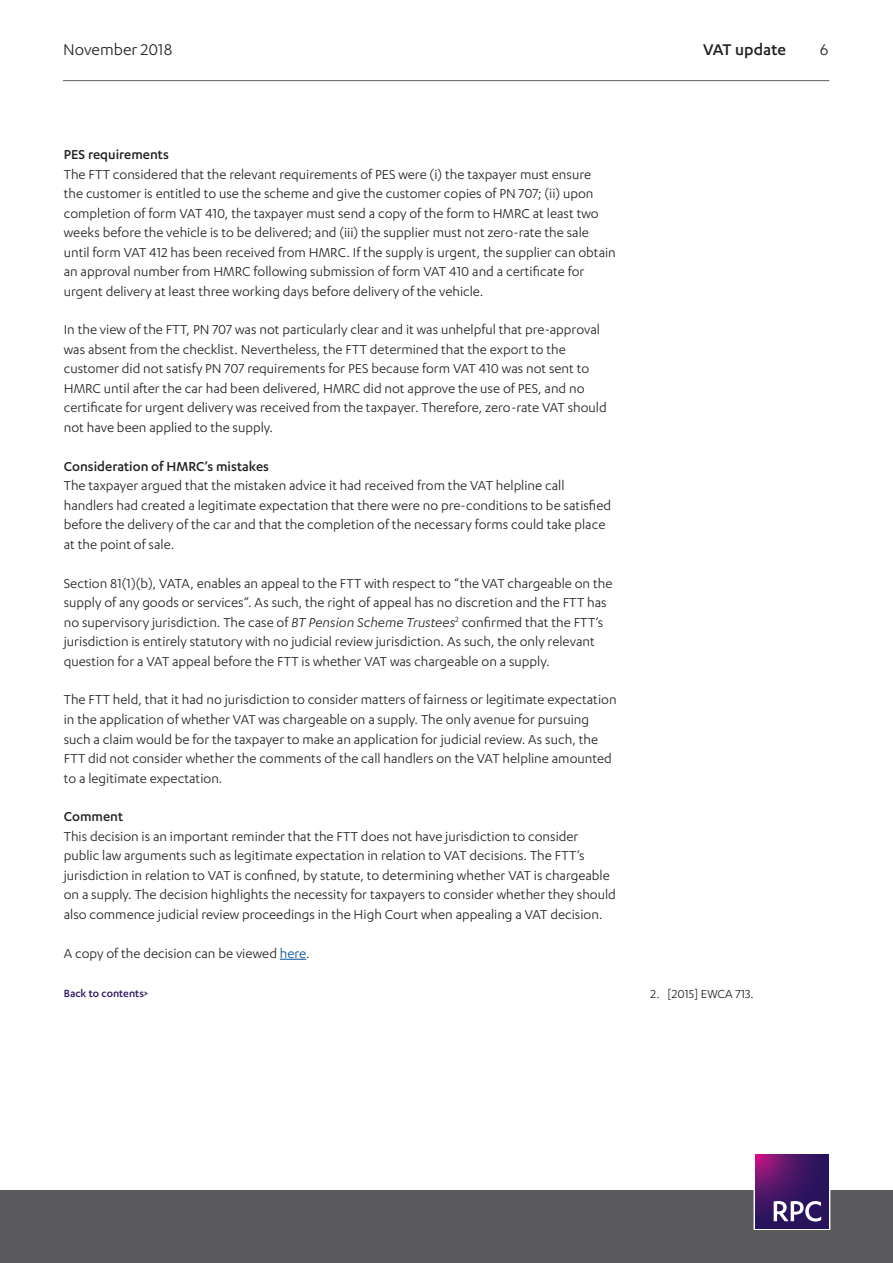
<style>
.page{position:relative;width:893px;height:1263px;background:#fff}
.page>*{position:absolute;margin:0;border:0;box-sizing:border-box;transform-origin:0 0}
.t1{font:18px "Karbon";color:#231f20}
.t2{font:500 18px "Karbon";color:#231f20}
.Body{font:15px/19.5px "Karbon";color:#231f20}
.Heading_3{font:500 15px "Karbon";color:#231f20}
.t3{font:13.5px "Karbon";color:#231f20}
.Heading_2__pink{font:500 12px "Karbon";color:#29135d}
.s1{font-style:italic}
.s2{color:#01519a}
</style>
<div class="page">
<hr style="left:63px;top:80px;width:766px;height:1px;background:#5a5a5d">
<div style="left:0;top:1191px;width:893px;height:72px;background:#5a5a5d"></div>
<div style="left:754px;top:1153px;width:76px;height:77px;border:1px solid #fff"></div>
<svg style="left:755px;top:1155px;width:74px;height:73px;background:#461565"></svg>
<svg style="left:774px;top:1201px;width:47px;height:20px"></svg>
<svg style="left:280px;top:959px;width:26px;height:1px"></svg>
<p class="t1" style="left:63px;top:39px;width:111px">November 2018</p>
<p class="t2" style="left:703px;top:39px;width:84px">VAT update</p>
<p class="t1" style="left:820px;top:39px;width:10px">6</p>
<p class="Heading_3" style="left:64px;top:146px;width:107px">PES requirements</p>
<p class="Body" style="left:64px;top:164px;width:554px">The FTT considered that the relevant requirements of PES were (i) the taxpayer must ensure<br>the customer is entitled to use the scheme and give the customer copies of PN 707; (ii) upon completion of form VAT 410, the taxpayer must send a copy of the form to HMRC at least two weeks before the vehicle is to be delivered; and (iii) the supplier must not zero-rate the sale until form VAT 412 has been received from HMRC. If the supply is urgent, the supplier can obtain an approval number from HMRC following submission of form VAT 410 and a certificate for urgent delivery at least three working days before delivery of the vehicle.</p>
<p class="Body" style="left:64px;top:320px;width:544px">In the view of the FTT, PN 707 was not particularly clear and it was unhelpful that pre-approval was absent from the checklist. Nevertheless, the FTT determined that the export to the customer did not satisfy PN 707 requirements for PES because form VAT 410 was not sent to HMRC until after the car had been delivered, HMRC did not approve the use of PES, and no certificate for urgent delivery was received from the taxpayer. Therefore, zero-rate VAT should not have been applied to the supply.</p>
<p class="Heading_3" style="left:64px;top:458px;width:207px">Consideration of HMRC’s mistakes</p>
<p class="Body" style="left:64px;top:475px;width:549px">The taxpayer argued that the mistaken advice it had received from the VAT helpline call handlers had created a legitimate expectation that there were no pre-conditions to be satisfied before the delivery of the car and that the completion of the necessary forms could take place at the point of sale.</p>
<p class="Body" style="left:64px;top:573px;width:550px">Section 81(1)(b), VATA, enables an appeal to the FTT with respect to “the VAT chargeable on the supply of any goods or services”. As such, the right of appeal has no discretion and the FTT has no supervisory jurisdiction. The case of <span class="s1">BT Pension Scheme Trustees</span><sup>2</sup> confirmed that the FTT’s jurisdiction is entirely statutory with no judicial review jurisdiction. As such, the only relevant question for a VAT appeal before the FTT is whether VAT was chargeable on a supply.</p>
<p class="Body" style="left:64px;top:690px;width:554px">The FTT held, that it had no jurisdiction to consider matters of fairness or legitimate expectation in the application of whether VAT was chargeable on a supply. The only avenue for pursuing such a claim would be for the taxpayer to make an application for judicial review. As such, the FTT did not consider whether the comments of the call handlers on the VAT helpline amounted to a legitimate expectation.</p>
<p class="Heading_3" style="left:64px;top:808px;width:61px">Comment</p>
<p class="Body" style="left:64px;top:826px;width:554px">This decision is an important reminder that the FTT does not have jurisdiction to consider public law arguments such as legitimate expectation in relation to VAT decisions. The FTT’s jurisdiction in relation to VAT is confined, by statute, to determining whether VAT is chargeable on a supply. The decision highlights the necessity for taxpayers to consider whether they should also commence judicial review proceedings in the High Court when appealing a VAT decision.</p>
<p class="Body" style="left:64px;top:943px;width:248px">A copy of the decision can be viewed <span class="s2">here</span>.</p>
<p class="Heading_2__pink" style="left:64px;top:986px;width:86px">Back to contents&gt;</p>
<p class="t3" style="left:651px;top:986px;width:105px">2. [2015] EWCA 713.</p>
</div>
